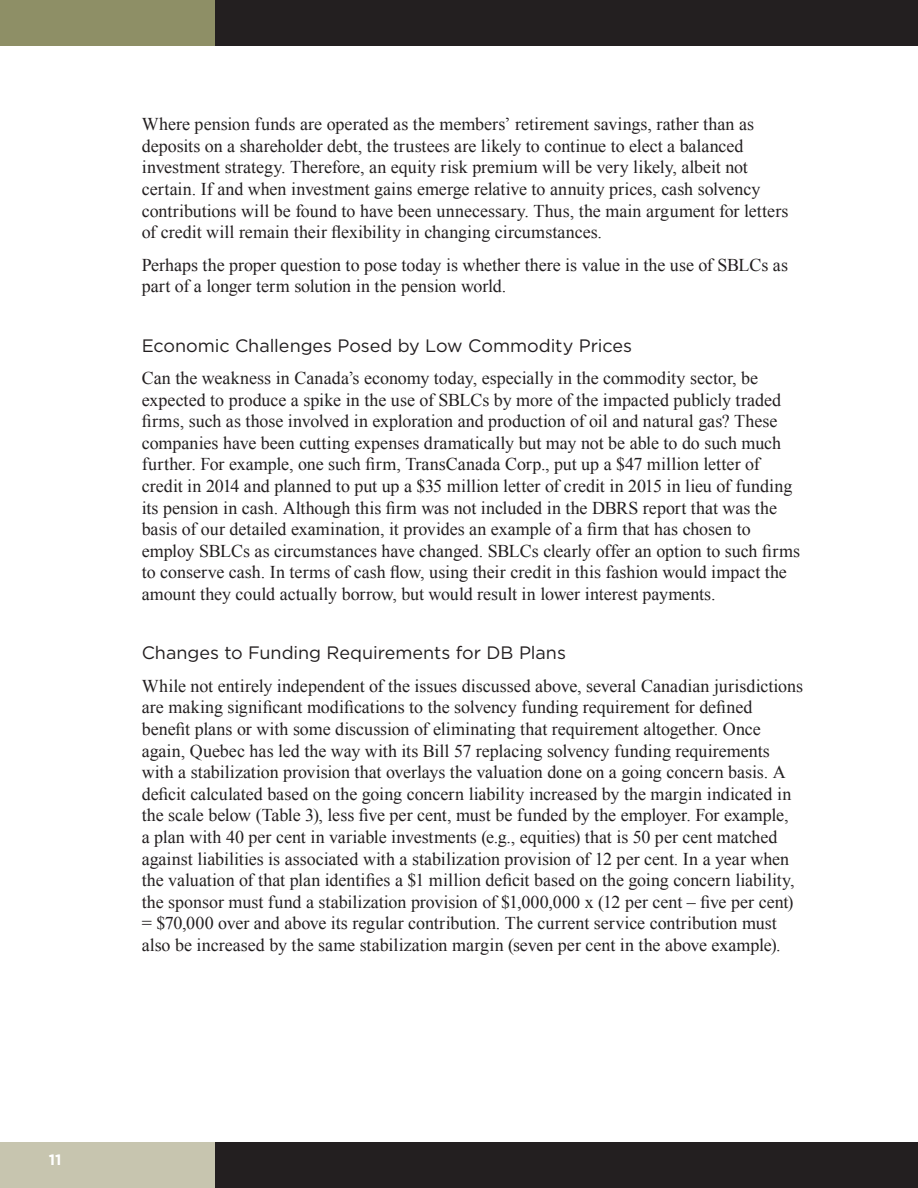
<style>
.page{position:relative;width:918px;height:1188px;background:#fff}
.page>*{position:absolute;margin:0;border:0;box-sizing:border-box;transform-origin:0 0}
.Body{font:18px/21.6px "Times New Roman";color:#231f20}
.Heading_3{font:18px "Gotham";letter-spacing:-.005em;color:#231f20}
.t1{font:700 15px "Gotham";color:#fff}
</style>
<div class="page">
<div style="left:0;top:1143px;width:215px;height:45px;background:#c7c5af"></div>
<div style="left:0;top:0;width:215px;height:45px;background:#8e8f66"></div>
<div style="left:215px;top:1143px;width:703px;height:45px;background:#231f20"></div>
<div style="left:215px;top:0;width:703px;height:45px;background:#231f20"></div>
<p class="t1" style="left:49px;top:1150px;width:14px">11</p>
<p class="Body" style="left:142px;top:113px;width:648px">Where pension funds are operated as the members’ retirement savings, rather than as deposits on a shareholder debt, the trustees are likely to continue to elect a balanced investment strategy. Therefore, an equity risk premium will be very likely, albeit not certain. If and when investment gains emerge relative to annuity prices, cash solvency contributions will be found to have been unnecessary. Thus, the main argument for letters of credit will remain their flexibility in changing circumstances.</p>
<p class="Body" style="left:142px;top:254px;width:648px">Perhaps the proper question to pose today is whether there is value in the use of SBLCs as part of a longer term solution in the pension world.</p>
<p class="Heading_3" style="left:142px;top:334px;width:492px">Economic Challenges Posed by Low Commodity Prices</p>
<p class="Body" style="left:142px;top:367px;width:660px">Can the weakness in Canada’s economy today, especially in the commodity sector, be expected to produce a spike in the use of SBLCs by more of the impacted publicly traded firms, such as those involved in exploration and production of oil and natural gas? These companies have been cutting expenses dramatically but may not be able to do such much further. For example, one such firm, TransCanada Corp., put up a $47 million letter of credit in 2014 and planned to put up a $35 million letter of credit in 2015 in lieu of funding its pension in cash. Although this firm was not included in the DBRS report that was the basis of our detailed examination, it provides an example of a firm that has chosen to employ SBLCs as circumstances have changed. SBLCs clearly offer an option to such firms to conserve cash. In terms of cash flow, using their credit in this fashion would impact the amount they could actually borrow, but would result in lower interest payments.</p>
<p class="Heading_3" style="left:142px;top:642px;width:426px">Changes to Funding Requirements for DB Plans</p>
<p class="Body" style="left:142px;top:675px;width:663px">While not entirely independent of the issues discussed above, several Canadian jurisdictions are making significant modifications to the solvency funding requirement for defined benefit plans or with some discussion of eliminating that requirement altogether. Once again, Quebec has led the way with its Bill 57 replacing solvency funding requirements with a stabilization provision that overlays the valuation done on a going concern basis. A deficit calculated based on the going concern liability increased by the margin indicated in the scale below (Table 3), less five per cent, must be funded by the employer. For example,<br>a plan with 40 per cent in variable investments (e.g., equities) that is 50 per cent matched against liabilities is associated with a stabilization provision of 12 per cent. In a year when the valuation of that plan identifies a $1 million deficit based on the going concern liability, the sponsor must fund a stabilization provision of $1,000,000 x (12 per cent – five per cent) = $70,000 over and above its regular contribution. The current service contribution must also be increased by the same stabilization margin (seven per cent in the above example).</p>
</div>
